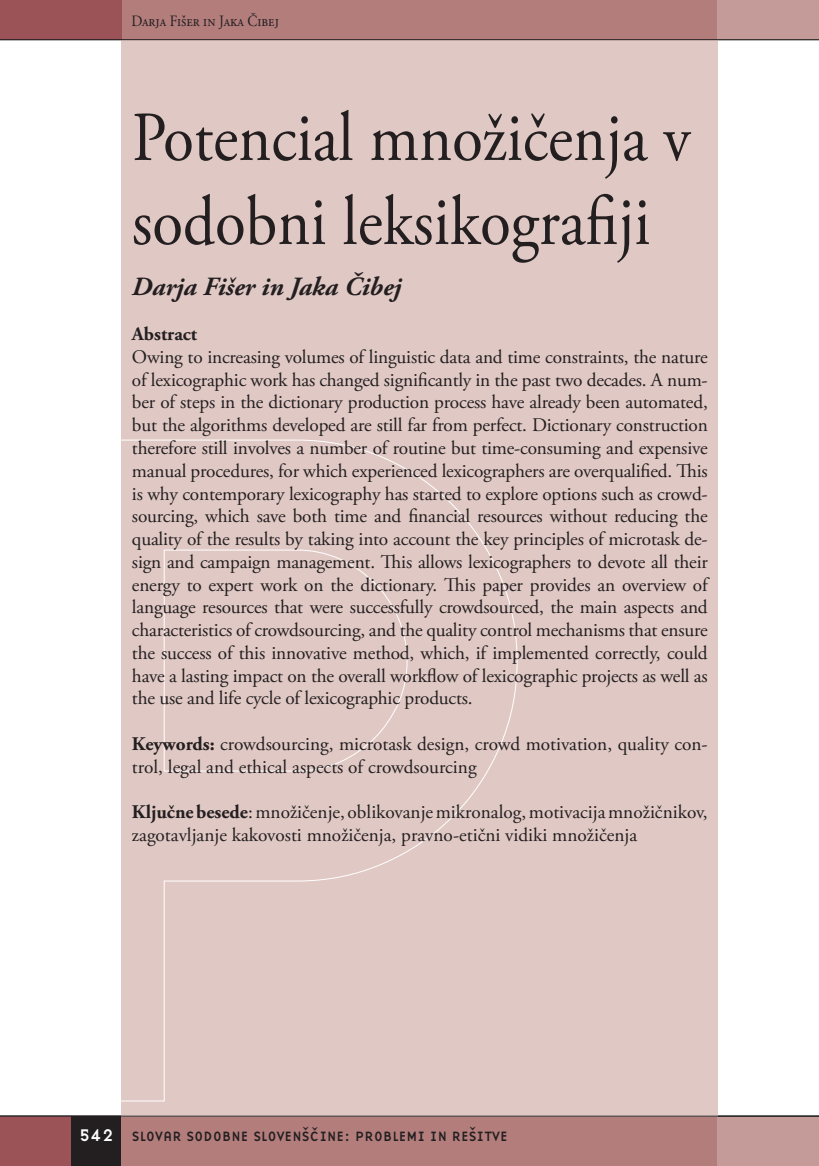
<style>
.page{position:relative;width:819px;height:1166px;background:#fff}
.page>*{position:absolute;margin:0;border:0;box-sizing:border-box;transform-origin:0 0}
.t1{font:70px/84px "Adobe Garamond Pro";letter-spacing:-.02em;color:#231f20;scale:.9 1}
.t2{font:italic 700 26.25px "Adobe Garamond Pro";color:#231f20}
.t3{font:19.25px/22.8px "Adobe Garamond Pro";letter-spacing:-.01em;color:#231f20}
.t4{font:700 19.25px "Adobe Garamond Pro";color:#231f20}
.t5{font:15.75px "Adobe Garamond Pro";color:#231f20;scale:.9 1}
.t6{font:14px "Base Nine";color:#231f20}
.s1{font-weight:700}
.s2{font-size:17.5px;color:#fff}
</style>
<div class="page">
<div style="left:121px;top:1116px;width:621px;height:50px;background:#b37d7c"></div>
<div style="left:717px;top:1116px;width:101px;height:50px;background:#c59b99"></div>
<div style="left:120px;top:0;width:597px;height:40px;background:#b37d7c"></div>
<div style="left:717px;top:0;width:101px;height:40px;background:#c59b99"></div>
<div style="left:0;top:1116px;width:71px;height:50px;background:#9b5358"></div>
<div style="left:71px;top:1116px;width:50px;height:50px;background:#231f20"></div>
<div style="left:121px;top:40px;width:596px;height:1076px;background:#e0c8c4"></div>
<div style="left:0;top:0;width:121px;height:40px;background:#9b5358"></div>
<hr style="left:0;top:39px;width:818px;height:1px;background:#231f20">
<hr style="left:0;top:1116px;width:818px;height:1px;background:#231f20">
<svg style="left:121px;top:439px;width:397px;height:663px"></svg>
<p class="t5" style="left:131px;top:11px;width:165px">Darja Fišer in Jaka Čibej</p>
<h1 class="t1" style="left:132px;top:98px;width:623px">Potencial množičenja v sodobni leksikografiji</h1>
<h2 class="t2" style="left:132px;top:271px;width:271px">Darja Fišer in Jaka Čibej</h2>
<p class="t4" style="left:132px;top:323px;width:67px">Abstract</p>
<p class="t3" style="left:132px;top:346px;width:577px;text-align:justify">Owing to increasing volumes of linguistic data and time constraints, the nature of lexicographic work has changed significantly in the past two decades. A num&shy;ber of steps in the dictionary production process have already been automated, but the algorithms developed are still far from perfect. Dictionary construction therefore still involves a number of routine but time-consuming and expensive manual procedures, for which experienced lexicographers are overqualified. This is why contemporary lexicography has started to explore options such as crowd&shy;sourcing, which save both time and financial resources without reducing the quality of the results by taking into account the key principles of microtask de&shy;sign and campaign management. This allows lexicographers to devote all their energy to expert work on the dictionary. This paper provides an overview of language resources that were successfully crowdsourced, the main aspects and characteristics of crowdsourcing, and the quality control mechanisms that ensure the success of this innovative method, which, if implemented correctly, could have a lasting impact on the overall workflow of lexicographic projects as well as the use and life cycle of lexicographic products.</p>
<p class="t3" style="left:132px;top:733px;width:577px"><span class="s1">Keywords:</span> crowdsourcing, microtask design, crowd motivation, quality con&shy;trol, legal and ethical aspects of crowdsourcing</p>
<p class="t3" style="left:132px;top:801px;width:577px"><span class="s1">Ključne besede</span>: množičenje, oblikovanje mikronalog, motivacija množičnikov, zagotavljanje kakovosti množičenja, pravno-etični vidiki množičenja</p>
<p class="t6" style="left:79px;top:1126px;width:430px"><span class="s2">542</span> SLOVAR SODOBNE SLOVENŠCˇINE: PROBLEMI IN REŠITVE</p>
</div>
